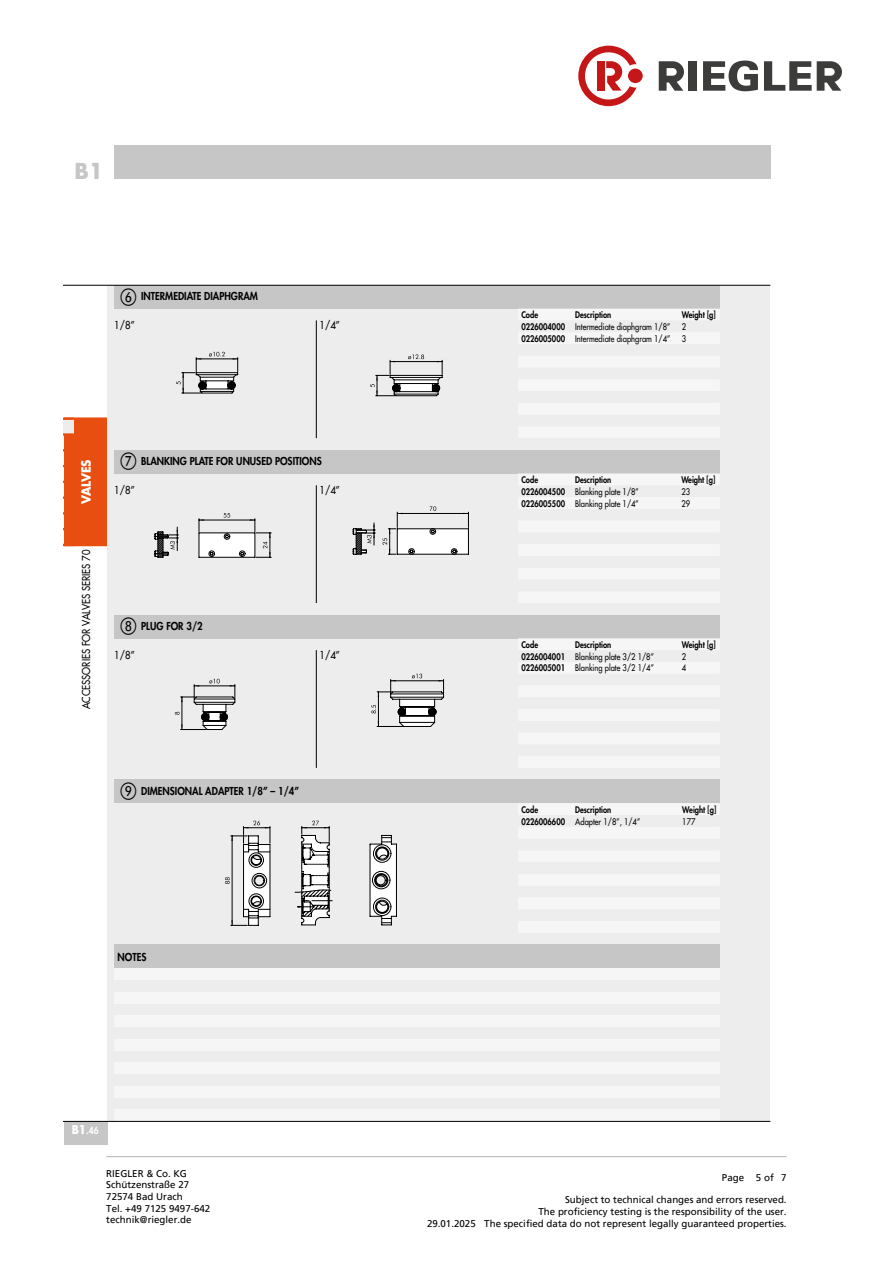
<style>
.page{position:relative;width:893px;height:1263px;background:#fff}
.page>*{position:absolute;margin:0;border:0;box-sizing:border-box;transform-origin:0 0}
.t1{font:700 21.3px "Futura Std";color:#c6c6c6}
.t2{font:700 12.45px "Futura Std";color:#fff;scale:.95 1}
.t3{font:800 10.65px "Futura Std";color:#000;scale:.9 1}
.t4{font:500 10.65px "Futura Std";color:#000;scale:.9 1}
.t5{font:9.75px/11.7px "Frutiger LT Pro";color:#000}
.t6{font:800 9.45px "Futura Std";color:#fff;scale:.9 1}
.t7{font:500 8.85px "Futura Std";color:#000;scale:.85 1}
.t8{font:800 8.85px "Futura Std";color:#000;scale:.85 1}
.s1{font-family:"European Pi One";font-weight:400;font-size:17.85px}
.s2{font-weight:700;font-size:11.85px}
.s3{font-weight:800}
</style>
<div class="page">
<svg style="left:659px;top:61px;width:25px;height:30px"></svg>
<div style="left:689px;top:61px;width:8px;height:30px;background:#3c3c3b"></div>
<svg style="left:703px;top:61px;width:55px;height:30px"></svg>
<svg style="left:764px;top:61px;width:78px;height:30px"></svg>
<svg style="left:578px;top:46px;width:58px;height:60px"></svg>
<div style="left:628px;top:69px;width:15px;height:14px;background:#c51718;border-radius:50%"></div>
<hr style="left:106px;top:1156px;width:681px;height:1px;background:#b3b2b2">
<div style="left:64px;top:1121px;width:44px;height:24px;background:#c6c6c6"></div>
<div style="left:114px;top:145px;width:656px;height:34px;background:#c6c6c6"></div>
<div style="left:64px;top:417px;width:44px;height:130px;background:#e84e0f"></div>
<hr style="left:64px;top:546px;width:44px;height:3px;background:#fff">
<div style="left:64px;top:419px;width:10px;height:15px;background:#ededed"></div>
<div style="left:108px;top:285px;width:662px;height:836px;background:#ededed"></div>
<div style="left:114px;top:285px;width:606px;height:24px;background:#c6c6c6"></div>
<div style="left:114px;top:615px;width:606px;height:23px;background:#c6c6c6"></div>
<div style="left:114px;top:450px;width:606px;height:23px;background:#c6c6c6"></div>
<div style="left:114px;top:780px;width:606px;height:23px;background:#c6c6c6"></div>
<div style="left:114px;top:944px;width:606px;height:24px;background:#c6c6c6"></div>
<hr style="left:316px;top:320px;width:1px;height:118px;background:#000">
<hr style="left:316px;top:485px;width:1px;height:118px;background:#000">
<hr style="left:316px;top:650px;width:1px;height:118px;background:#000">
<hr style="left:64px;top:285px;width:706px;height:1px;background:#000">
<div style="left:114px;top:1109px;width:606px;height:12px;background:#f6f6f6"></div>
<div style="left:114px;top:1086px;width:606px;height:12px;background:#f6f6f6"></div>
<div style="left:114px;top:1062px;width:606px;height:12px;background:#f6f6f6"></div>
<div style="left:114px;top:1039px;width:606px;height:11px;background:#f6f6f6"></div>
<div style="left:114px;top:1015px;width:606px;height:12px;background:#f6f6f6"></div>
<div style="left:114px;top:992px;width:606px;height:11px;background:#f6f6f6"></div>
<div style="left:114px;top:968px;width:606px;height:12px;background:#f6f6f6"></div>
<hr style="left:64px;top:1121px;width:706px;height:1px;background:#000">
<svg style="left:176px;top:352px;width:62px;height:42px"></svg>
<svg style="left:370px;top:354px;width:73px;height:43px"></svg>
<svg style="left:154px;top:513px;width:117px;height:45px"></svg>
<svg style="left:518px;top:473px;width:202px;height:1px"></svg>
<svg style="left:352px;top:506px;width:117px;height:49px"></svg>
<svg style="left:175px;top:679px;width:61px;height:51px"></svg>
<svg style="left:371px;top:674px;width:73px;height:53px"></svg>
<svg style="left:225px;top:820px;width:172px;height:106px"></svg>
<h1 class="t1" style="left:74px;top:157px;width:31px">B1</h1>
<p class="t3" style="left:120px;top:290px;width:154px"><span class="s1">f</span> INTERMEDIATE DIAPHGRAM</p>
<p class="t4" style="left:114px;top:319px;width:24px">1/8”</p>
<p class="t4" style="left:319px;top:319px;width:24px">1/4”</p>
<p class="t2" style="left:78px;top:504px;width:49px;rotate:-90deg">VALVES</p>
<p class="t4" style="left:79px;top:709px;width:179px;rotate:-90deg">ACCESSORIES FOR VALVES SERIES 70</p>
<p class="t3" style="left:120px;top:455px;width:225px"><span class="s1">g</span> BLANKING PLATE FOR UNUSED POSITIONS</p>
<p class="t4" style="left:114px;top:483px;width:24px">1/8”</p>
<p class="t4" style="left:319px;top:483px;width:24px">1/4”</p>
<p class="t3" style="left:120px;top:619px;width:93px"><span class="s1">h</span> PLUG FOR 3/2</p>
<p class="t4" style="left:114px;top:648px;width:24px">1/8”</p>
<p class="t4" style="left:319px;top:648px;width:24px">1/4”</p>
<p class="t3" style="left:120px;top:784px;width:200px"><span class="s1">i</span> DIMENSIONAL ADAPTER 1/8” – 1/4”</p>
<p class="t3" style="left:118px;top:950px;width:34px">NOTES</p>
<p class="t6" style="left:72px;top:1125px;width:32px"><span class="s2">B1</span>.46</p>
<p class="t5" style="left:106px;top:1167px;width:105px">RIEGLER &amp; Co. KG<br>Schützenstraße 27<br>72574 Bad Urach<br>Tel. +49 7125 9497-642 technik@riegler.de</p>
<p class="t8" style="left:521px;top:309px;width:21px">Code</p>
<p class="t8" style="left:575px;top:309px;width:44px">Description</p>
<p class="t8" style="left:682px;top:309px;width:41px">Weight [g]</p>
<p class="t7" style="left:521px;top:321px;width:177px"><span class="s3">0226004000</span> Intermediate diaphgram 1/8”</p>
<p class="t7" style="left:682px;top:321px;width:7px">2</p>
<p class="t7" style="left:521px;top:333px;width:177px"><span class="s3">0226005000</span> Intermediate diaphgram 1/4”</p>
<p class="t7" style="left:682px;top:333px;width:7px">3</p>
<p class="t8" style="left:521px;top:474px;width:21px">Code</p>
<p class="t8" style="left:575px;top:474px;width:44px">Description</p>
<p class="t8" style="left:681px;top:474px;width:41px">Weight [g]</p>
<p class="t7" style="left:521px;top:486px;width:140px"><span class="s3">0226004500</span> Blanking plate 1/8”</p>
<p class="t7" style="left:681px;top:486px;width:12px">23</p>
<p class="t7" style="left:521px;top:498px;width:140px"><span class="s3">0226005500</span> Blanking plate 1/4”</p>
<p class="t7" style="left:681px;top:498px;width:12px">29</p>
<p class="t8" style="left:521px;top:639px;width:21px">Code</p>
<p class="t8" style="left:575px;top:639px;width:44px">Description</p>
<p class="t8" style="left:682px;top:639px;width:41px">Weight [g]</p>
<p class="t7" style="left:521px;top:651px;width:158px"><span class="s3">0226004001</span> Blanking plate 3/2 1/8”</p>
<p class="t7" style="left:682px;top:651px;width:7px">2</p>
<p class="t7" style="left:521px;top:663px;width:158px"><span class="s3">0226005001</span> Blanking plate 3/2 1/4”</p>
<p class="t7" style="left:682px;top:663px;width:7px">4</p>
<p class="t8" style="left:521px;top:804px;width:21px">Code</p>
<p class="t8" style="left:575px;top:804px;width:44px">Description</p>
<p class="t8" style="left:682px;top:804px;width:41px">Weight [g]</p>
<p class="t7" style="left:521px;top:816px;width:141px"><span class="s3">0226006600</span> Adapter 1/8”, 1/4”</p>
<p class="t7" style="left:682px;top:816px;width:17px">177</p>
<p class="t5" style="left:427px;top:1217px;width:50px">29.01.2025</p>
<p class="t5" style="left:722px;top:1172px;width:66px">Page 5 of 7</p>
<p class="t5" style="left:484px;top:1194px;width:304px;text-align:right">Subject to technical changes and errors reserved.<br>The proficiency testing is the responsibility of the user.<br>The specified data do not represent legally guaranteed properties.</p>
</div>
